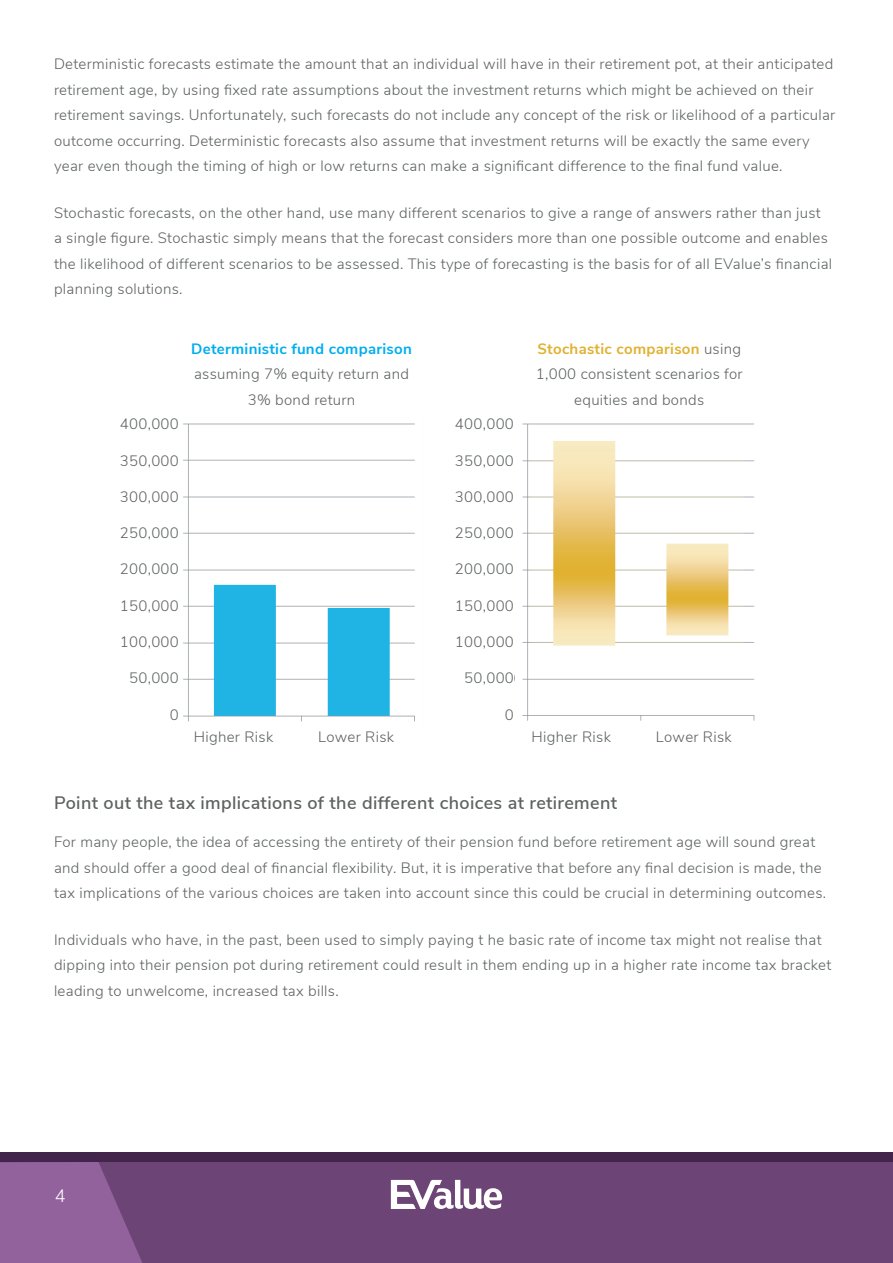
<style>
.page{position:relative;width:893px;height:1263px;background:#fff}
.page>*{position:absolute;margin:0;border:0;box-sizing:border-box;transform-origin:0 0}
.Sub-Head{font:600 18px "Nunito Sans";letter-spacing:.02em;color:#5d6161}
.t1{font:300 18px "Nunito Sans";color:#fff}
.Body{font:300 15px/25.5px "Nunito Sans";letter-spacing:.02em;color:#5d6161}
.s1{font-weight:700;color:#00aeef}
.s2{font-weight:700;color:#e1b131}
</style>
<div class="page">
<div style="left:0;top:1152px;width:893px;height:45px;background:#43244b"></div>
<div style="left:0;top:1162px;width:893px;height:101px;background:#6d4476"></div>
<svg style="left:0;top:1162px;width:142px;height:101px"></svg>
<svg style="left:391px;top:1180px;width:111px;height:29px"></svg>
<img style="left:183px;top:423px;width:572px;height:299px">
<div style="left:442px;top:414px;width:72px;height:325px;background:#fff"></div>
<p class="Body" style="left:54px;top:50px;width:783px">Deterministic forecasts estimate the amount that an individual will have in their retirement pot, at their anticipated retirement age, by using fixed rate assumptions about the investment returns which might be achieved on their retirement savings. Unfortunately, such forecasts do not include any concept of the risk or likelihood of a particular outcome occurring. Deterministic forecasts also assume that investment returns will be exactly the same every year even though the timing of high or low returns can make a significant difference to the final fund value.</p>
<p class="Body" style="left:54px;top:199px;width:780px">Stochastic forecasts, on the other hand, use many different scenarios to give a range of answers rather than just a single figure. Stochastic simply means that the forecast considers more than one possible outcome and enables the likelihood of different scenarios to be assessed. This type of forecasting is the basis for of all EValue’s financial planning solutions.</p>
<p class="Body" style="left:120px;top:410px;width:61px">400,000</p>
<p class="Body" style="left:120px;top:447px;width:61px">350,000</p>
<p class="Body" style="left:120px;top:483px;width:61px">300,000</p>
<p class="Body" style="left:120px;top:519px;width:61px">250,000</p>
<p class="Body" style="left:120px;top:556px;width:61px">200,000</p>
<p class="Body" style="left:120px;top:592px;width:61px">150,000</p>
<p class="Body" style="left:120px;top:628px;width:61px">100,000</p>
<p class="Body" style="left:129px;top:664px;width:51px">50,000</p>
<p class="Body" style="left:170px;top:701px;width:10px">0</p>
<p class="Body" style="left:191px;top:335px;width:222px;text-align:center"><span class="s1">Deterministic fund comparison </span>assuming 7% equity return and<br>3% bond return</p>
<p class="Body" style="left:536px;top:335px;width:208px;text-align:center"><span class="s2">Stochastic comparison</span> using<br>1,000 consistent scenarios for equities and bonds</p>
<p class="Body" style="left:194px;top:723px;width:81px">Higher Risk</p>
<p class="Body" style="left:318px;top:723px;width:78px">Lower Risk</p>
<p class="Body" style="left:455px;top:410px;width:61px">400,000</p>
<p class="Body" style="left:455px;top:447px;width:61px">350,000</p>
<p class="Body" style="left:455px;top:483px;width:61px">300,000</p>
<p class="Body" style="left:455px;top:519px;width:61px">250,000</p>
<p class="Body" style="left:455px;top:556px;width:61px">200,000</p>
<p class="Body" style="left:455px;top:592px;width:61px">150,000</p>
<p class="Body" style="left:455px;top:628px;width:61px">100,000</p>
<p class="Body" style="left:464px;top:664px;width:51px">50,000</p>
<p class="Body" style="left:505px;top:701px;width:10px">0</p>
<p class="Body" style="left:531px;top:723px;width:81px">Higher Risk</p>
<p class="Body" style="left:656px;top:723px;width:78px">Lower Risk</p>
<p class="Sub-Head" style="left:54px;top:789px;width:565px">Point out the tax implications of the different choices at retirement</p>
<p class="Body" style="left:54px;top:828px;width:774px">For many people, the idea of accessing the entirety of their pension fund before retirement age will sound great and should offer a good deal of financial flexibility. But, it is imperative that before any final decision is made, the tax implications of the various choices are taken into account since this could be crucial in determining outcomes.</p>
<p class="Body" style="left:54px;top:926px;width:779px">Individuals who have, in the past, been used to simply paying t he basic rate of income tax might not realise that dipping into their pension pot during retirement could result in them ending up in a higher rate income tax bracket leading to unwelcome, increased tax bills.</p>
<p class="t1" style="left:55px;top:1183px;width:12px">4</p>
</div>
